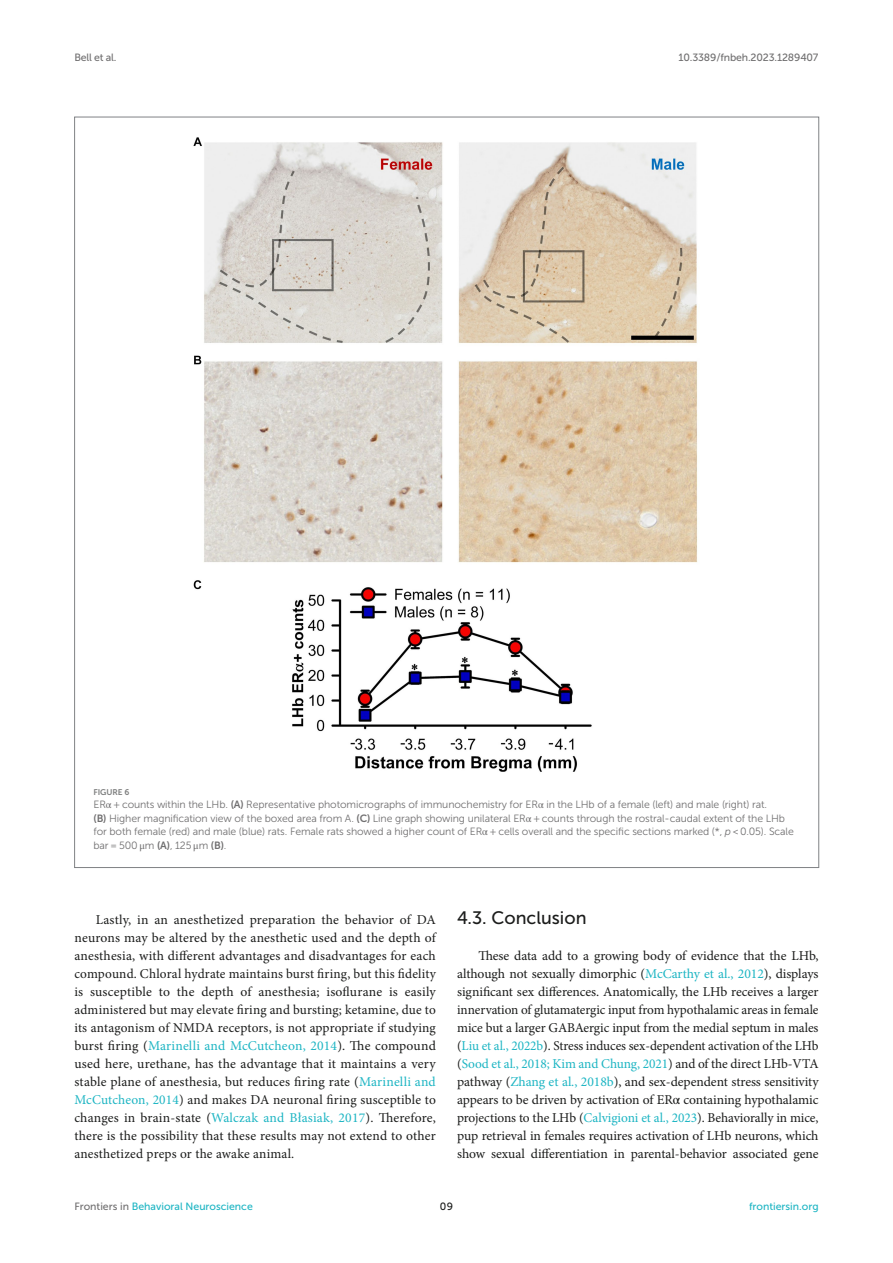
<style>
.page{position:relative;width:893px;height:1263px;background:#fff}
.page>*{position:absolute;margin:0;border:0;box-sizing:border-box;transform-origin:0 0}
.HEAD_2{font:18px "Museo Sans 500";color:#1b1c1b}
.TEXT{font:13.5px/18px "Minion Pro";letter-spacing:.015em;color:#1b1c1b;text-align:justify}
.TEXT_FLUSH{font:13.5px/18px "Minion Pro";letter-spacing:-.005em;color:#1b1c1b;text-align:justify}
.FIG_LEG{font:10.5px/13.5px "Museo Sans 300";letter-spacing:-.01em;color:#706f70}
.t1{font:10.5px "Museo Sans 500";color:#1db5c3}
.t2{font:10.5px "Museo Sans 500";letter-spacing:-.015em;color:#706f70}
.t3{font:10.5px "Museo Sans 500";color:#1b1c1b}
.FIG_HD{font:8.25px "Museo Sans 700";letter-spacing:-.01em;color:#7e7f7f}
.s1{font-family:"STIX General"}
.s2{font-family:"Museo Sans 700"}
.s3{font-style:italic}
.s4{color:#1db5c3}
.s5{color:#706f70}
</style>
<div class="page">
<img style="left:193px;top:137px;width:505px;height:635px">
<p class="t2" style="left:74px;top:51px;width:44px">Bell et al.</p>
<p class="t2" style="left:679px;top:51px;width:141px">10.3389/fnbeh.2023.1289407</p>
<p class="FIG_HD" style="left:94px;top:787px;width:37px">FIGURE 6</p>
<p class="FIG_LEG" style="left:94px;top:798px;width:702px">ER<span class="s1">α</span> + counts within the LHb. <span class="s2">(A)</span> Representative photomicrographs of immunochemistry for ER<span class="s1">α</span> in the LHb of a female (left) and male (right) rat.<br><span class="s2">(B)</span> Higher magnification view of the boxed area from A. <span class="s2">(C)</span> Line graph showing unilateral ER<span class="s1">α</span> + counts through the rostral-caudal extent of the LHb for both female (red) and male (blue) rats. Female rats showed a higher count of ER<span class="s1">α</span> + cells overall and the specific sections marked (*, <span class="s3">p</span> &lt; 0.05). Scale bar = 500 <span class="s1">μ</span>m <span class="s2">(A)</span>, 125 <span class="s1">μ</span>m <span class="s2">(B)</span>.</p>
<p class="TEXT" style="left:74px;top:911px;width:363px;text-indent:21px">Lastly, in an anesthetized preparation the behavior of DA neurons may be altered by the anesthetic used and the depth of anesthesia, with different advantages and disadvantages for each compound. Chloral hydrate maintains burst firing, but this fidelity is susceptible to the depth of anesthesia; isoflurane is easily administered but may elevate firing and bursting; ketamine, due to its antagonism of NMDA receptors, is not appropriate if studying burst firing (<span class="s4">Marinelli and McCutcheon, 2014</span>). The compound used here, urethane, has the advantage that it maintains a very stable plane of anesthesia, but reduces firing rate (<span class="s4">Marinelli and McCutcheon, 2014</span>) and makes DA neuronal firing susceptible to changes in brain-state (<span class="s4">Walczak and Błasiak, 2017</span>). Therefore, there is the possibility that these results may not extend to other anesthetized preps or the awake animal.</p>
<p class="HEAD_2" style="left:457px;top:908px;width:131px">4.3. Conclusion</p>
<p class="TEXT_FLUSH" style="left:457px;top:947px;width:363px;text-indent:21px">These data add to a growing body of evidence that the LHb, although not sexually dimorphic (<span class="s4">McCarthy et al., 2012</span>), displays significant sex differences. Anatomically, the LHb receives a larger innervation of glutamatergic input from hypothalamic areas in female mice but a larger GABAergic input from the medial septum in males (<span class="s4">Liu et al., 2022b</span>). Stress induces sex-dependent activation of the LHb (<span class="s4">Sood et al., 2018; Kim and Chung, 2021</span>) and of the direct LHb-VTA pathway (<span class="s4">Zhang et al., 2018b</span>), and sex-dependent stress sensitivity appears to be driven by activation of ER<span class="s1">α</span> containing hypothalamic projections to the LHb (<span class="s4">Calvigioni et al., 2023</span>). Behaviorally in mice, pup retrieval in females requires activation of LHb neurons, which show sexual differentiation in parental-behavior associated gene</p>
<p class="t1" style="left:74px;top:1200px;width:180px"><span class="s5">Frontiers in</span> Behavioral Neuroscience</p>
<p class="t3" style="left:440px;top:1200px;width:15px">09</p>
<p class="t1" style="left:749px;top:1200px;width:71px">frontiersin.org</p>
</div>
